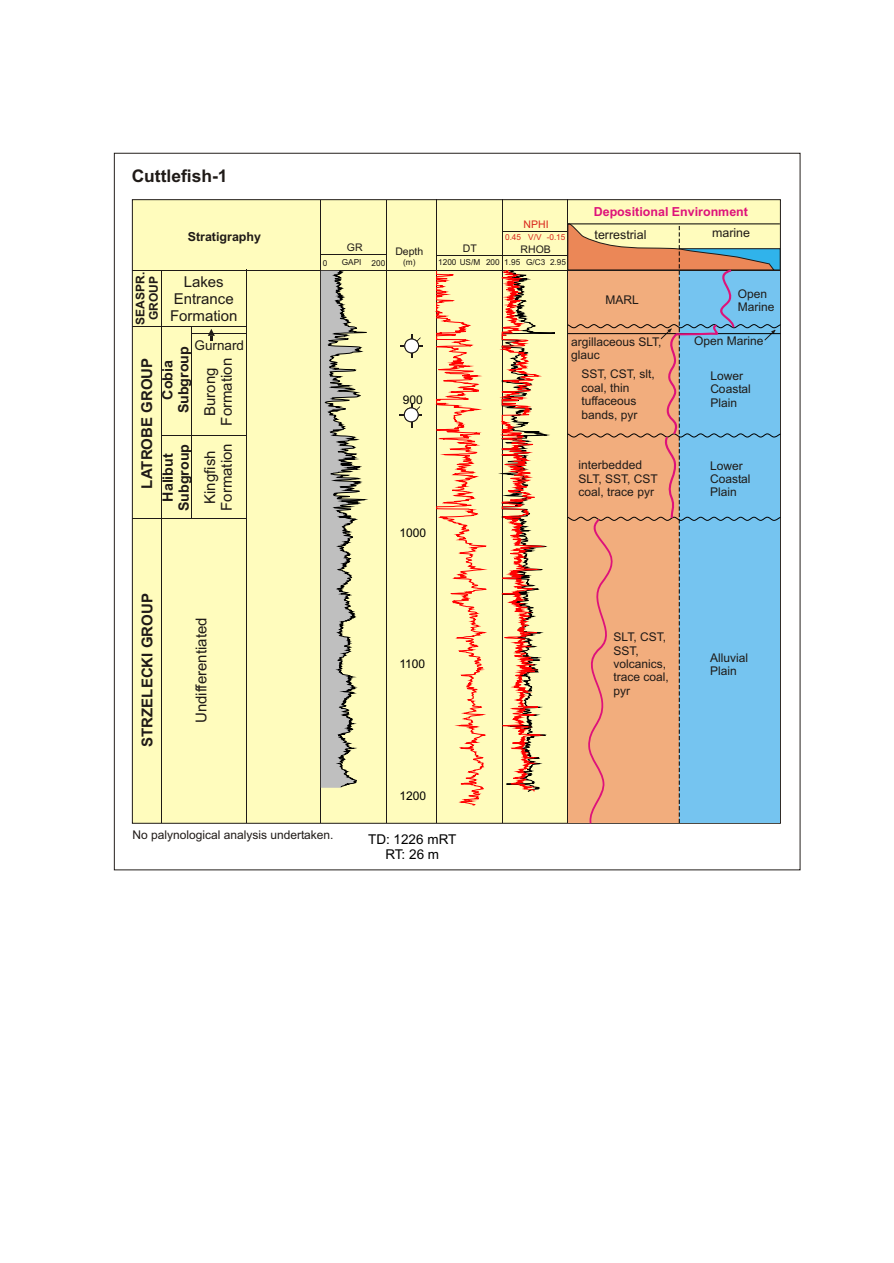
<style>
.page{position:relative;width:894px;height:1263px;background:#fff}
.page>*{position:absolute;margin:0;border:0;box-sizing:border-box;transform-origin:0 0}
.t1{font:700 17.4px "Arial";color:#1f1a17}
.t2{font:15px/16.8px "Arial";color:#1f1a17;text-align:center}
.t3{font:700 15px "Arial";color:#1f1a17}
.t4{font:700 14.25px/15.9px "Arial";color:#1f1a17;text-align:center}
.t5{font:13.5px/15.1px "Arial";color:#000;text-align:center}
.t6{font:13.5px "Arial";color:#1f1a17}
.t7{font:700 12.45px "Arial";color:#de127a}
.t8{font:12.45px "Arial";color:#1f1a17}
.t9{font:700 12.45px "Arial";color:#1f1a17}
.t10{font:12px/13.4px "Arial";color:#1f1a17}
.t11{font:12px "Arial";color:#000}
.t12{font:700 12px/13.4px "Arial";color:#1f1a17;text-align:center}
.t13{font:10.5px "Arial";color:#1f1a17}
.t14{font:10.5px "Arial";color:#d9261c}
.t15{font:8.25px "Arial";color:#1f1a17}
.t16{font:8.25px "Arial";color:#d9261c}
</style>
<div class="page">
<div style="left:132px;top:199px;width:649px;height:625px;background:#fffcbd;border:1px solid #1f1a17"></div>
<hr style="left:114px;top:153px;width:686px;height:1px;background:#1f1a17">
<hr style="left:800px;top:153px;width:1px;height:717px;background:#1f1a17">
<hr style="left:114px;top:869px;width:686px;height:1px;background:#1f1a17">
<hr style="left:114px;top:153px;width:1px;height:717px;background:#1f1a17">
<hr style="left:321px;top:255px;width:65px;height:1px;background:#1f1a17">
<hr style="left:436px;top:255px;width:132px;height:1px;background:#1f1a17">
<hr style="left:133px;top:326px;width:114px;height:1px;background:#1f1a17">
<hr style="left:161px;top:271px;width:1px;height:552px;background:#1f1a17">
<hr style="left:192px;top:326px;width:1px;height:192px;background:#1f1a17">
<hr style="left:247px;top:270px;width:1px;height:553px;background:#1f1a17">
<hr style="left:568px;top:199px;width:1px;height:624px;background:#1f1a17">
<hr style="left:132px;top:270px;width:648px;height:1px;background:#1f1a17">
<hr style="left:320px;top:201px;width:1px;height:622px;background:#1f1a17">
<hr style="left:386px;top:200px;width:1px;height:623px;background:#1f1a17">
<hr style="left:436px;top:200px;width:1px;height:623px;background:#1f1a17">
<hr style="left:502px;top:200px;width:1px;height:623px;background:#1f1a17">
<hr style="left:132px;top:519px;width:115px;height:1px;background:#1f1a17">
<svg style="left:321px;top:270px;width:47px;height:518px"></svg>
<svg style="left:435px;top:270px;width:52px;height:535px"></svg>
<hr style="left:192px;top:333px;width:55px;height:1px;background:#1f1a17">
<svg style="left:495px;top:219px;width:286px;height:605px"></svg>
<svg style="left:400px;top:334px;width:23px;height:24px"></svg>
<svg style="left:400px;top:403px;width:22px;height:25px"></svg>
<svg style="left:208px;top:329px;width:7px;height:12px"></svg>
<hr style="left:161px;top:435px;width:86px;height:1px;background:#1f1a17">
<h1 class="t1" style="left:132px;top:169px;width:97px">Cuttlefish-1</h1>
<p class="t12" style="left:135px;top:325px;width:54px;rotate:-90deg">SEASPR.<br>GROUP</p>
<p class="t9" style="left:188px;top:232px;width:75px">Stratigraphy</p>
<p class="t2" style="left:170px;top:275px;width:69px">Lakes<br>Entrance<br>Formation</p>
<p class="t3" style="left:141px;top:489px;width:132px;rotate:-90deg">LATROBE GROUP</p>
<p class="t6" style="left:195px;top:340px;width:51px">Gurnard</p>
<p class="t4" style="left:161px;top:413px;width:69px;rotate:-90deg">Cobia<br>Subgroup</p>
<p class="t2" style="left:203px;top:426px;width:69px;rotate:-90deg">Burong<br>Formation</p>
<p class="t4" style="left:161px;top:511px;width:69px;rotate:-90deg">Halibut<br>Subgroup</p>
<p class="t2" style="left:203px;top:511px;width:69px;rotate:-90deg">Kingfish<br>Formation</p>
<p class="t3" style="left:142px;top:747px;width:155px;rotate:-90deg">STRZELECKI GROUP</p>
<p class="t2" style="left:194px;top:723px;width:107px;rotate:-90deg">Undifferentiated</p>
<p class="t13" style="left:347px;top:243px;width:17px">GR</p>
<p class="t15" style="left:323px;top:260px;width:6px">0</p>
<p class="t15" style="left:342px;top:259px;width:45px">GAPI 200</p>
<p class="t13" style="left:395px;top:247px;width:30px">Depth</p>
<p class="t15" style="left:403px;top:259px;width:14px">(m)</p>
<p class="t11" style="left:403px;top:396px;width:22px">900</p>
<p class="t14" style="left:524px;top:221px;width:27px">NPHI</p>
<p class="t16" style="left:505px;top:234px;width:62px">0.45 V/V -0.15</p>
<p class="t13" style="left:463px;top:244px;width:15px">DT</p>
<p class="t15" style="left:438px;top:259px;width:63px">1200 US/M 200</p>
<p class="t13" style="left:521px;top:246px;width:32px">RHOB</p>
<p class="t15" style="left:504px;top:259px;width:63px">1.95 G/C3 2.95</p>
<p class="t7" style="left:594px;top:207px;width:156px">Depositional Environment</p>
<p class="t8" style="left:595px;top:230px;width:53px">terrestrial</p>
<p class="t8" style="left:712px;top:228px;width:40px">marine</p>
<p class="t10" style="left:606px;top:294px;width:35px">MARL</p>
<p class="t10" style="left:738px;top:288px;width:38px">Open<br>Marine</p>
<p class="t10" style="left:694px;top:335px;width:71px">Open Marine</p>
<p class="t10" style="left:571px;top:336px;width:92px">argillaceous SLT, glauc</p>
<p class="t10" style="left:582px;top:369px;width:75px">SST, CST, slt, coal, thin tuffaceous bands, pyr</p>
<p class="t10" style="left:710px;top:370px;width:42px">Lower<br>Coastal<br>Plain</p>
<p class="t11" style="left:399px;top:528px;width:28px">1000</p>
<p class="t10" style="left:579px;top:460px;width:81px">interbedded<br>SLT, SST, CST coal, trace pyr</p>
<p class="t10" style="left:710px;top:460px;width:42px">Lower<br>Coastal<br>Plain</p>
<p class="t11" style="left:399px;top:660px;width:27px">1100</p>
<p class="t11" style="left:399px;top:791px;width:28px">1200</p>
<p class="t10" style="left:614px;top:631px;width:57px">SLT, CST,<br>SST, volcanics, trace coal, pyr</p>
<p class="t10" style="left:710px;top:652px;width:40px">Alluvial<br>Plain</p>
<p class="t10" style="left:132px;top:830px;width:203px">No palynological analysis undertaken.</p>
<p class="t5" style="left:368px;top:833px;width:90px">TD: 1226 mRT<br>RT: 26 m</p>
</div>
